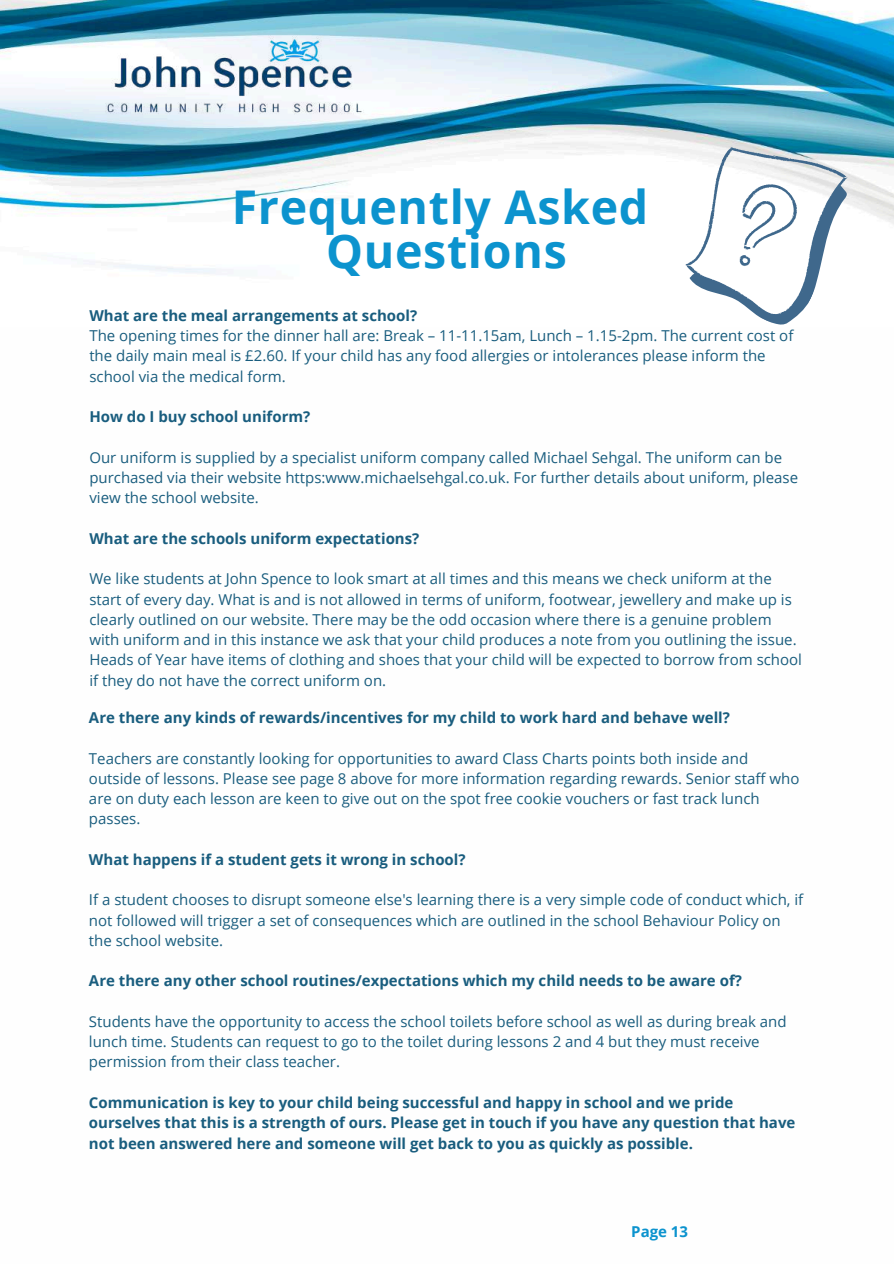
<style>
.page{position:relative;width:894px;height:1264px;background:#fff}
.page>*{position:absolute;margin:0;border:0;box-sizing:border-box;transform-origin:0 0}
.t1{font:700 46.5px/43.8px "Open Sans";letter-spacing:.015em;color:#0c93ce;text-align:center}
.t2{font:15px/20.2px "Open Sans";color:#195d7e}
.t3{font:700 15px/20.2px "Open Sans";color:#195d7e}
.t4{font:700 15px "Open Sans";color:#0c93ce}
</style>
<div class="page">
<img style="left:0;top:0;width:893px;height:274px">
<img style="left:94px;top:24px;width:280px;height:103px">
<svg style="left:668px;top:125px;width:195px;height:200px"></svg>
<h1 class="t1" style="left:231px;top:184px;width:418px">Frequently Asked<br>Questions</h1>
<p class="t3" style="left:89px;top:305px;width:329px">What are the meal arrangements at school?</p>
<p class="t2" style="left:89px;top:325px;width:705px">The opening times for the dinner hall are: Break – 11-11.15am, Lunch – 1.15-2pm. The current cost of the daily main meal is £2.60. If your child has any food allergies or intolerances please inform the school via the medical form.</p>
<p class="t3" style="left:89px;top:406px;width:222px">How do I buy school uniform?</p>
<p class="t2" style="left:89px;top:447px;width:710px">Our uniform is supplied by a specialist uniform company called Michael Sehgal. The uniform can be purchased via their website https:www.michaelsehgal.co.uk. For further details about uniform, please view the school website.</p>
<p class="t3" style="left:89px;top:528px;width:331px">What are the schools uniform expectations?</p>
<p class="t2" style="left:89px;top:568px;width:714px">We like students at John Spence to look smart at all times and this means we check uniform at the start of every day. What is and is not allowed in terms of uniform, footwear, jewellery and make up is clearly outlined on our website. There may be the odd occasion where there is a genuine problem with uniform and in this instance we ask that your child produces a note from you outlining the issue.<br>Heads of Year have items of clothing and shoes that your child will be expected to borrow from school if they do not have the correct uniform on.</p>
<p class="t3" style="left:89px;top:707px;width:642px">Are there any kinds of rewards/incentives for my child to work hard and behave well?</p>
<p class="t2" style="left:89px;top:747px;width:711px">Teachers are constantly looking for opportunities to award Class Charts points both inside and outside of lessons. Please see page 8 above for more information regarding rewards. Senior staff who are on duty each lesson are keen to give out on the spot free cookie vouchers or fast track lunch passes.</p>
<p class="t3" style="left:89px;top:849px;width:378px">What happens if a student gets it wrong in school?</p>
<p class="t2" style="left:89px;top:889px;width:715px">If a student chooses to disrupt someone else's learning there is a very simple code of conduct which, if not followed will trigger a set of consequences which are outlined in the school Behaviour Policy on the school website.</p>
<p class="t3" style="left:89px;top:970px;width:654px">Are there any other school routines/expectations which my child needs to be aware of?</p>
<p class="t2" style="left:89px;top:1011px;width:699px">Students have the opportunity to access the school toilets before school as well as during break and lunch time. Students can request to go to the toilet during lessons 2 and 4 but they must receive permission from their class teacher.</p>
<p class="t3" style="left:89px;top:1092px;width:707px">Communication is key to your child being successful and happy in school and we pride ourselves that this is a strength of ours. Please get in touch if you have any question that have not been answered here and someone will get back to you as quickly as possible.</p>
<p class="t4" style="left:631px;top:1220px;width:58px">Page 13</p>
</div>
